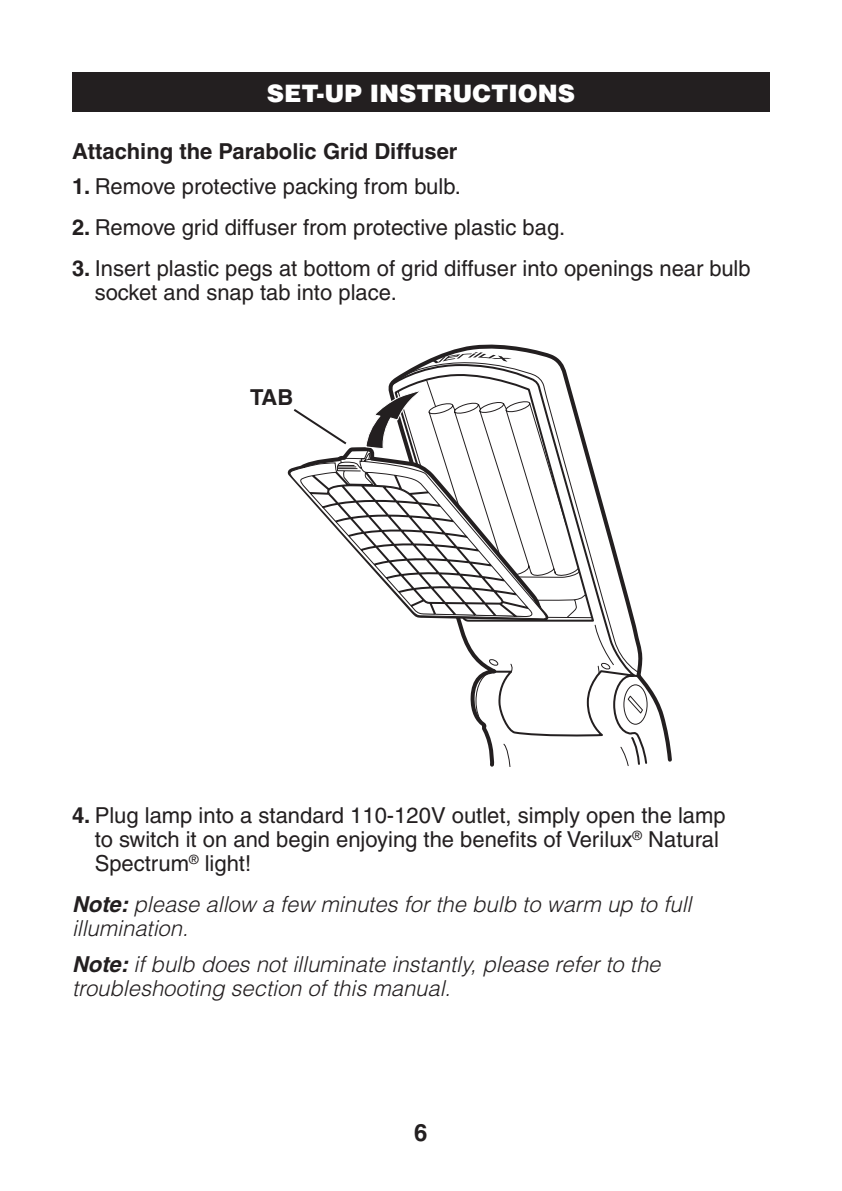
<style>
.page{position:relative;width:842px;height:1191px;background:#fff}
.page>*{position:absolute;margin:0;border:0;box-sizing:border-box;transform-origin:0 0}
.t1{font:900 24px "Helvetica";color:#fff}
.t2{font:700 24px "Helvetica";color:#231f20}
.t3{font:22px/24px "Helvetica";color:#231f20}
.t4{font:italic 300 22px/24px "Helvetica";color:#231f20}
.t5{font:700 22px "Helvetica";color:#231f20}
.s1{font-weight:700}
</style>
<div class="page">
<div style="left:72px;top:72px;width:698px;height:40px;background:#231f20"></div>
<svg style="left:388px;top:344px;width:284px;height:423px"></svg>
<svg style="left:394px;top:372px;width:254px;height:393px"></svg>
<svg style="left:503px;top:736px;width:138px;height:31px"></svg>
<svg style="left:475px;top:658px;width:173px;height:67px"></svg>
<svg style="left:402px;top:347px;width:236px;height:325px"></svg>
<svg style="left:389px;top:363px;width:248px;height:315px"></svg>
<svg style="left:397px;top:379px;width:195px;height:239px"></svg>
<svg style="left:349px;top:445px;width:201px;height:177px"></svg>
<svg style="left:288px;top:449px;width:261px;height:171px"></svg>
<svg style="left:365px;top:390px;width:57px;height:59px"></svg>
<svg style="left:432px;top:352px;width:80px;height:11px"></svg>
<svg style="left:293px;top:409px;width:54px;height:36px"></svg>
<p class="t1" style="left:267px;top:84px;width:310px">SET-UP INSTRUCTIONS</p>
<p class="t5" style="left:72px;top:143px;width:387px">Attaching the Parabolic Grid Diffuser</p>
<p class="t3" style="left:72px;top:176px;width:390px"><span class="s1">1.</span> Remove protective packing from bulb.</p>
<p class="t3" style="left:72px;top:217px;width:495px"><span class="s1">2.</span> Remove grid diffuser from protective plastic bag.</p>
<p class="t3" style="left:95px;top:258px;width:657px;text-indent:-23px"><span class="s1">3.</span> Insert plastic pegs at bottom of grid diffuser into openings near bulb socket and snap tab into place.</p>
<p class="t5" style="left:250px;top:390px;width:45px">TAB</p>
<p class="t3" style="left:95px;top:805px;width:632px;text-indent:-23px"><span class="s1">4.</span> Plug lamp into a standard 110-120V outlet, simply open the lamp to switch it on and begin enjoying the benefits of Verilux<sup>®</sup> Natural<br>Spectrum<sup>®</sup> light!</p>
<p class="t4" style="left:72px;top:894px;width:621px"><span class="s1">Note:</span> please allow a few minutes for the bulb to warm up to full illumination.</p>
<p class="t4" style="left:72px;top:954px;width:590px"><span class="s1">Note:</span> if bulb does not illuminate instantly, please refer to the troubleshooting section of this manual.</p>
<p class="t2" style="left:414px;top:1124px;width:15px">6</p>
</div>
